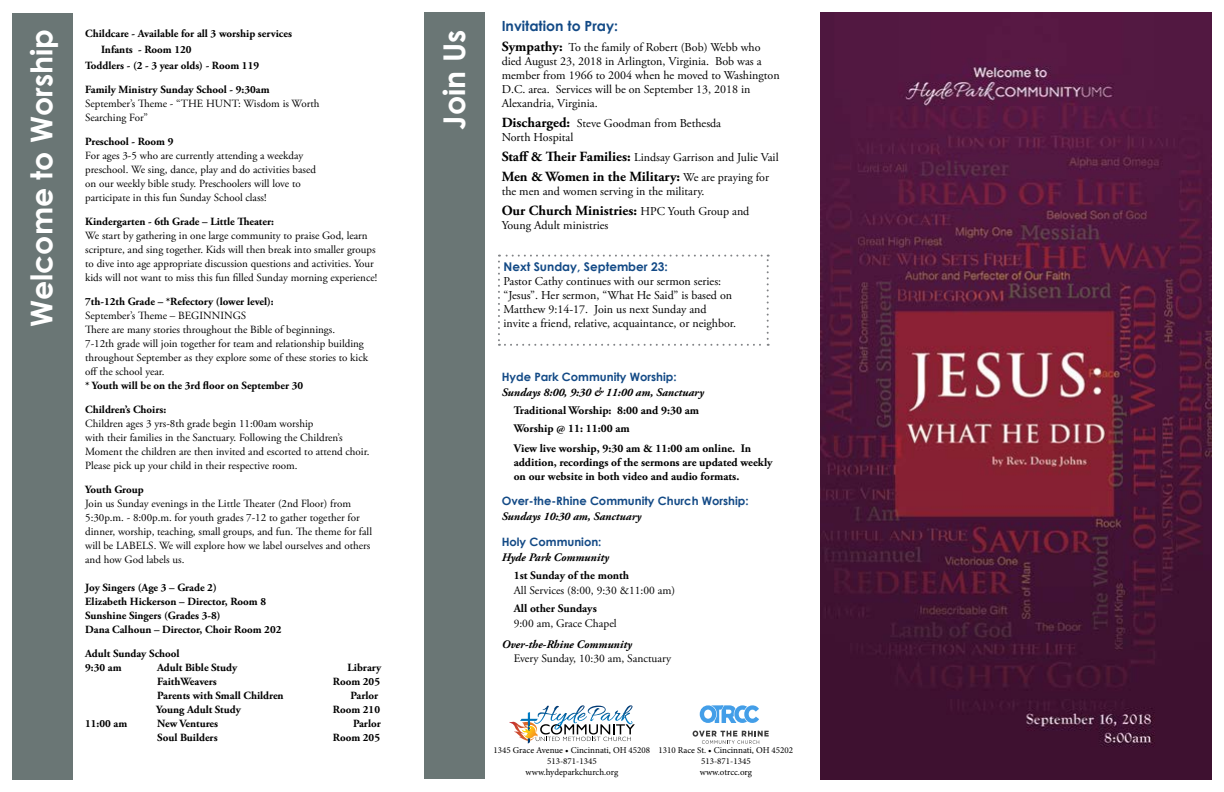
<style>
.page{position:relative;width:1224px;height:792px;background:#fff}
.page>*{position:absolute;margin:0;border:0;box-sizing:border-box;transform-origin:0 0}
.t1{font:700 30px "Century Gothic";color:#fff}
.t2{font:700 14px "Adobe Garamond Pro";color:#000}
.t3{font:700 14px "Century Gothic";color:#134a86}
.t4{font:12px/14px "Adobe Garamond Pro";color:#000}
.t5{font:700 12px "Century Gothic";color:#134a86}
.t6{font:700 11.5px/14px "Adobe Garamond Pro";color:#000}
.t7{font:italic 700 11.5px "Adobe Garamond Pro";color:#000}
.t8{font:11.5px "Adobe Garamond Pro";color:#000}
.t9{font:700 11.5px "Century Gothic";color:#134a86}
.t10{font:11px/14px "Adobe Garamond Pro";color:#000}
.t11{font:700 11px/14px "Adobe Garamond Pro";color:#000}
.t12{font:9px/10.8px "Minion Pro";color:#000;text-align:center}
.s1{font-weight:700;font-size:14px}
.s2{font-weight:400;font-size:12px}
</style>
<div class="page">
<div style="left:12px;top:13px;width:61px;height:767px;background:#6a7675"></div>
<div style="left:424px;top:12px;width:61px;height:768px;background:#6a7675"></div>
<svg style="left:509px;top:705px;width:126px;height:39px"></svg>
<svg style="left:693px;top:731px;width:76px;height:13px"></svg>
<svg style="left:700px;top:705px;width:59px;height:18px"></svg>
<svg style="left:498px;top:255px;width:271px;height:91px"></svg>
<img style="left:820px;top:12px;width:392px;height:768px">
<p class="t11" style="left:85px;top:27px;width:208px">Childcare - Available for all 3 worship services</p>
<p class="t11" style="left:101px;top:43px;width:92px">Infants - Room 120</p>
<p class="t11" style="left:85px;top:59px;width:175px">Toddlers - (2 - 3 year olds) - Room 119</p>
<p class="t11" style="left:85px;top:83px;width:186px">Family Ministry Sunday School - 9:30am</p>
<p class="t10" style="left:85px;top:97px;width:236px">September’s Theme - “THE HUNT: Wisdom is Worth<br>Searching For”</p>
<p class="t11" style="left:85px;top:135px;width:90px">Preschool - Room 9</p>
<p class="t10" style="left:85px;top:149px;width:232px">For ages 3-5 who are currently attending a weekday preschool. We sing, dance, play and do activities based on our weekly bible study. Preschoolers will love to participate in this fun Sunday School class!</p>
<p class="t11" style="left:85px;top:215px;width:190px">Kindergarten - 6th Grade – Little Theater:</p>
<p class="t10" style="left:85px;top:229px;width:294px">We start by gathering in one large community to praise God, learn scripture, and sing together. Kids will then break into smaller groups to dive into age appropriate discussion questions and activities. Your kids will not want to miss this fun filled Sunday morning experience!</p>
<p class="t11" style="left:85px;top:295px;width:190px">7th-12th Grade – *Refectory (lower level):</p>
<p class="t10" style="left:85px;top:309px;width:284px">September’s Theme – BEGINNINGS<br>There are many stories throughout the Bible of beginnings.<br>7-12th grade will join together for team and relationship building throughout September as they explore some of these stories to kick off the school year.</p>
<p class="t11" style="left:85px;top:374px;width:220px;line-height:24px">* Youth will be on the 3rd floor on September 30<br>Children’s Choirs:</p>
<p class="t10" style="left:85px;top:417px;width:286px">Children ages 3 yrs-8th grade begin 11:00am worship<br>with their families in the Sanctuary. Following the Children’s Moment the children are then invited and escorted to attend choir.<br>Please pick up your child in their respective room.</p>
<p class="t11" style="left:85px;top:483px;width:60px">Youth Group</p>
<p class="t10" style="left:85px;top:497px;width:288px">Join us Sunday evenings in the Little Theater (2nd Floor) from 5:30p.m. - 8:00p.m. for youth grades 7-12 to gather together for dinner, worship, teaching, small groups, and fun. The theme for fall will be LABELS. We will explore how we label ourselves and others and how God labels us.</p>
<p class="t11" style="left:85px;top:581px;width:198px">Joy Singers (Age 3 – Grade 2)<br>Elizabeth Hickerson – Director, Room 8<br>Sunshine Singers (Grades 3-8)<br>Dana Calhoun – Director, Choir Room 202</p>
<p class="t11" style="left:85px;top:647px;width:96px">Adult Sunday School<br>9:30 am</p>
<h1 class="t1" style="left:23px;top:327px;width:300px;rotate:-90deg">Welcome to Worship</h1>
<h1 class="t1" style="left:436px;top:130px;width:101px;rotate:-90deg">Join Us</h1>
<p class="t11" style="left:157px;top:661px;width:82px">Adult Bible Study</p>
<p class="t11" style="left:348px;top:661px;width:35px">Library</p>
<p class="t11" style="left:157px;top:675px;width:61px">FaithWeavers</p>
<p class="t11" style="left:333px;top:675px;width:49px">Room 205</p>
<p class="t11" style="left:157px;top:689px;width:128px">Parents with Small Children</p>
<p class="t11" style="left:350px;top:689px;width:29px">Parlor</p>
<p class="t11" style="left:156px;top:703px;width:86px">Young Adult Study</p>
<p class="t11" style="left:333px;top:703px;width:49px">Room 210</p>
<p class="t11" style="left:85px;top:717px;width:44px">11:00 am</p>
<p class="t11" style="left:157px;top:717px;width:62px">New Ventures</p>
<p class="t11" style="left:353px;top:717px;width:29px">Parlor</p>
<p class="t11" style="left:157px;top:731px;width:62px">Soul Builders</p>
<p class="t11" style="left:333px;top:731px;width:49px">Room 205</p>
<p class="t3" style="left:502px;top:17px;width:118px">Invitation to Pray:</p>
<p class="t4" style="left:502px;top:40px;width:279px"><span class="s1">Sympathy:</span> To the family of Robert (Bob) Webb who died August 23, 2018 in Arlington, Virginia. Bob was a member from 1966 to 2004 when he moved to Washington D.C. area. Services will be on September 13, 2018 in Alexandria, Virginia.</p>
<p class="t4" style="left:502px;top:116px;width:221px"><span class="s1">Discharged:</span> Steve Goodman from Bethesda<br>North Hospital</p>
<p class="t4" style="left:502px;top:150px;width:278px"><span class="s1">Staff &amp; Their Families:</span> Lindsay Garrison and Julie Vail</p>
<p class="t2" style="left:502px;top:168px;width:269px">Men &amp; Women in the Military: <span class="s2">We are praying for</span></p>
<p class="t4" style="left:502px;top:184px;width:204px">the men and women serving in the military.</p>
<p class="t2" style="left:502px;top:202px;width:249px">Our Church Ministries: <span class="s2">HPC Youth Group and</span></p>
<p class="t4" style="left:502px;top:218px;width:108px">Young Adult ministries</p>
<p class="t5" style="left:504px;top:259px;width:166px">N ext Sunday, September 23:</p>
<p class="t4" style="left:504px;top:274px;width:234px">Pastor Cathy continues with our sermon series: “Jesus”. Her sermon, “What He Said” is based on Matthew 9:14-17. Join us next Sunday and<br>invite a friend, relative, acquaintance, or neighbor.</p>
<p class="t9" style="left:502px;top:369px;width:177px">Hyde Park Community Worship:</p>
<p class="t7" style="left:502px;top:385px;width:204px">Sundays 8:00, 9:30 &amp; 11:00 am, Sanctuary</p>
<p class="t6" style="left:514px;top:401px;width:187px;line-height:18px">Traditional Worship: 8:00 and 9:30 am<br>Worship @ 11: 11:00 am</p>
<p class="t6" style="left:514px;top:441px;width:260px">View live worship, 9:30 am &amp; 11:00 am online. In addition, recordings of the sermons are updated weekly on our website in both video and audio formats.</p>
<p class="t9" style="left:502px;top:494px;width:249px">Over-the-Rhine Community Church Worship:</p>
<p class="t7" style="left:502px;top:510px;width:141px">Sundays 10:30 am, Sanctuary</p>
<p class="t9" style="left:502px;top:535px;width:101px">Holy Communion:</p>
<p class="t7" style="left:502px;top:551px;width:109px">Hyde Park Community</p>
<p class="t6" style="left:514px;top:569px;width:117px">1st Sunday of the month</p>
<p class="t8" style="left:514px;top:584px;width:163px">All Services (8:00, 9:30 &amp;11:00 am)</p>
<p class="t6" style="left:514px;top:602px;width:85px">All other Sundays</p>
<p class="t8" style="left:514px;top:617px;width:105px">9:00 am, Grace Chapel</p>
<p class="t7" style="left:502px;top:638px;width:132px">Over-the-Rhine Community</p>
<p class="t8" style="left:514px;top:651px;width:159px">Every Sunday, 10:30 am, Sanctuary</p>
<p class="t12" style="left:494px;top:745px;width:158px">1345 Grace Avenue • Cincinnati, OH 45208<br>513-871-1345<br>www.hydeparkchurch.org</p>
<p class="t12" style="left:658px;top:745px;width:136px">1310 Race St. • Cincinnati, OH 45202<br>513-871-1345<br>www.otrcc.org</p>
</div>
